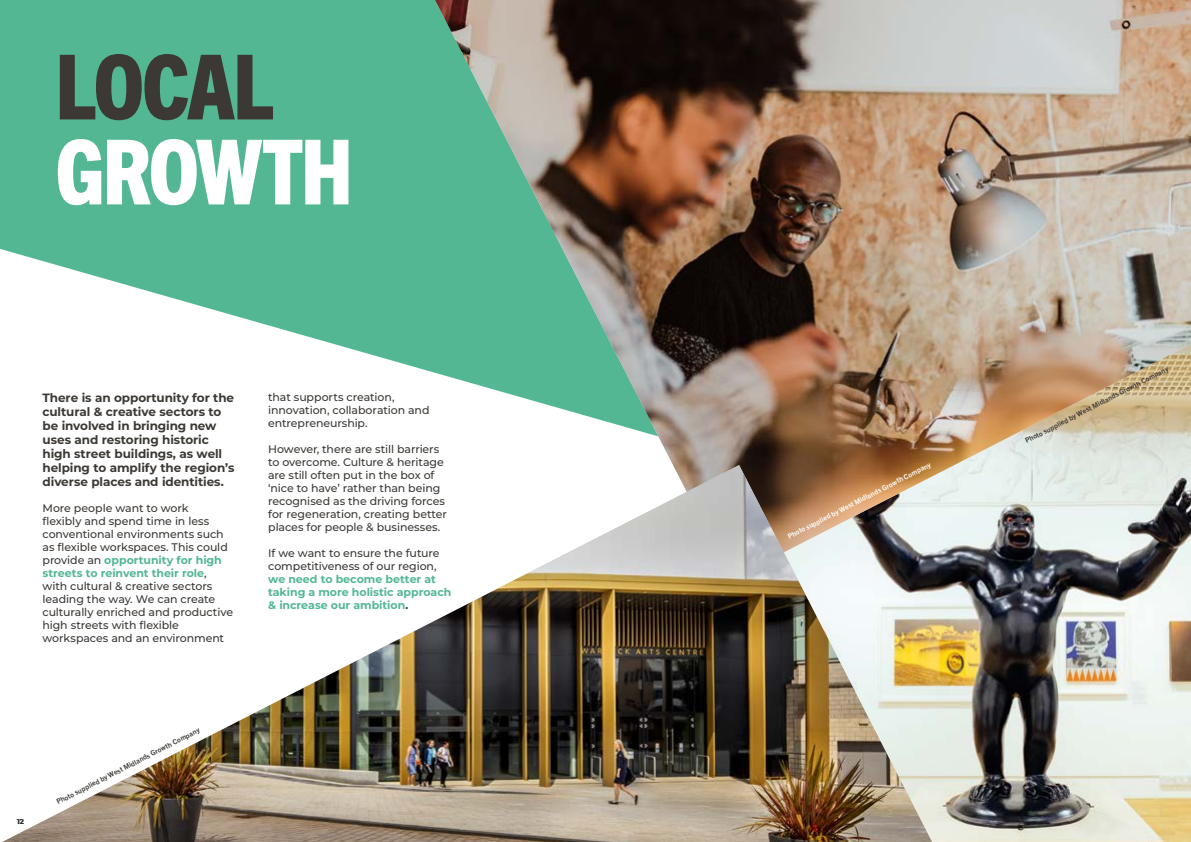
<style>
.page{position:relative;width:1191px;height:842px;background:#fff}
.page>*{position:absolute;margin:0;border:0;box-sizing:border-box;transform-origin:0 0}
.t1{font:800 condensed 90px "Trade Gothic Next LT Pro";letter-spacing:-.03em;color:#fff}
.t2{font:800 condensed 90px "Trade Gothic Next LT Pro";letter-spacing:-.025em;color:#3c3935}
.t3{font:700 12px/14px "Montserrat";letter-spacing:-.005em;color:#3c3935}
.t4{font:500 11px/13px "Montserrat";letter-spacing:-.01em;color:#3c3935}
.t5{font:700 11px/13px "Montserrat";letter-spacing:-.005em;color:#53b793}
.t6{font:700 7px "Trade Gothic Next LT Pro";color:#3c3935}
.t7{font:700 7px "Trade Gothic Next LT Pro";color:#fff}
.t8{font:700 7px "Montserrat";color:#3c3935}
.s1{font-weight:700;color:#53b793}
.s2{color:#3c3935}
</style>
<div class="page">
<svg style="left:0;top:0;width:435px;height:350px;background:#68c0a0"></svg>
<svg style="left:354px;top:236px;width:81px;height:137px;background:#61bd9c"></svg>
<img style="left:932px;top:579px;width:259px;height:263px">
<img style="left:435px;top:0;width:756px;height:559px">
<img style="left:2px;top:465px;width:930px;height:377px">
<h1 class="t2" style="left:55px;top:25px;width:220px">LOCAL</h1>
<h1 class="t1" style="left:55px;top:110px;width:299px">GROWTH</h1>
<p class="t3" style="left:43px;top:390px;width:193px">There is an opportunity for the cultural &amp; creative sectors to be involved in bringing new uses and restoring historic high street buildings, as well helping to amplify the region’s diverse places and identities.</p>
<p class="t4" style="left:43px;top:501px;width:192px">More people want to work<br>flexibly and spend time in less conventional environments such as flexible workspaces. This could provide an <span class="s1">opportunity for high streets to reinvent their role</span>, with cultural &amp; creative sectors leading the way. We can create culturally enriched and productive high streets with flexible workspaces and an environment</p>
<p class="t8" style="left:17px;top:816px;width:9px">12</p>
<p class="t6" style="left:55px;top:798px;width:161px;rotate:-27deg">Photo supplied by West Midlands Growth Company</p>
<p class="t4" style="left:268px;top:390px;width:163px">that supports creation, innovation, collaboration and entrepreneurship.</p>
<p class="t4" style="left:268px;top:442px;width:180px">However, there are still barriers to overcome. Culture &amp; heritage are still often put in the box of ‘nice to have’ rather than being recognised as the driving forces for regeneration, creating better places for people &amp; businesses.</p>
<p class="t4" style="left:268px;top:546px;width:173px">If we want to ensure the future competitiveness of our region,</p>
<p class="t5" style="left:268px;top:572px;width:185px">we need to become better at taking a more holistic approach &amp; increase our ambition<span class="s2">.</span></p>
<p class="t7" style="left:786px;top:532px;width:161px;rotate:-27deg">Photo supplied by West Midlands Growth Company</p>
<p class="t6" style="left:1023px;top:437px;width:161px;rotate:-27deg">Photo supplied by West Midlands Growth Company</p>
</div>
